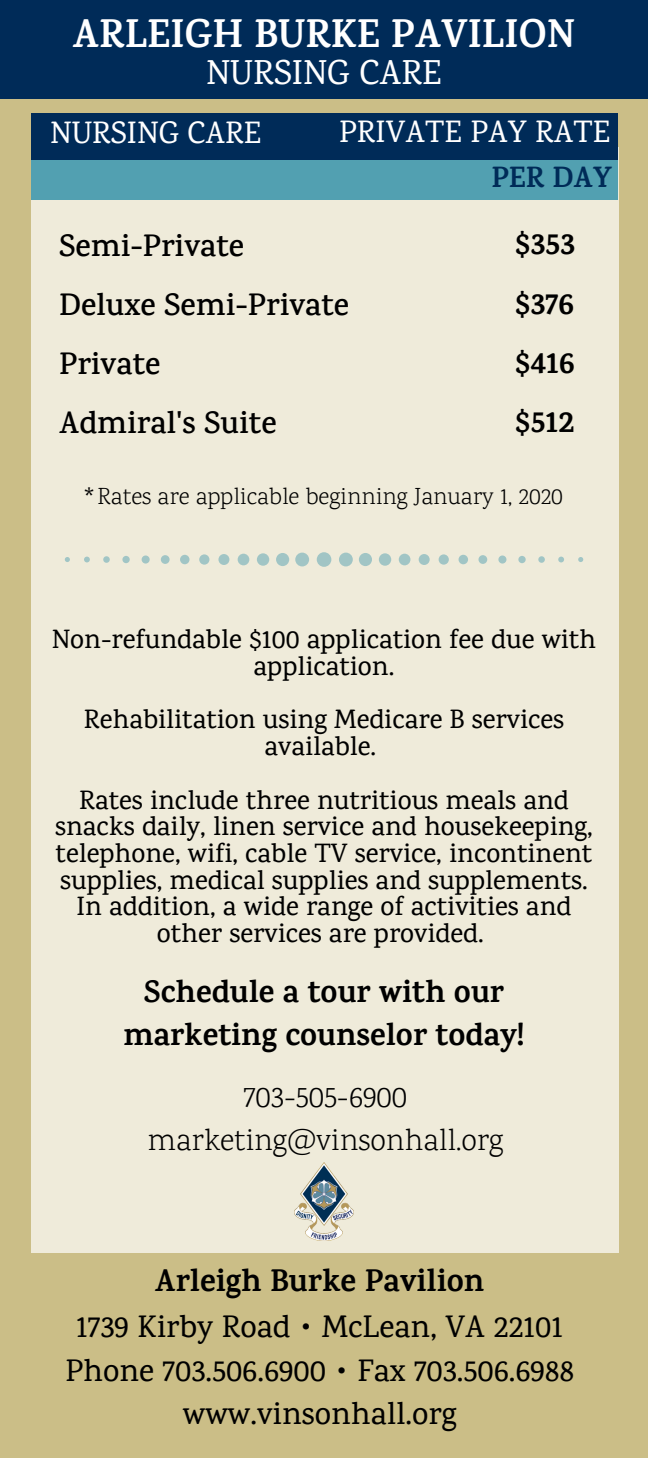
<style>
.page{position:relative;width:648px;height:1458px;background:#fff}
.page>*{position:absolute;margin:0;border:0;box-sizing:border-box;transform-origin:0 0}
.t1{font:700 40.5px "Karma";color:#fff}
.t2{font:500 35.1px "Karma";color:#fff}
.t3{font:500 31.72px/43.9px "Karma";color:#000;text-align:center}
.t4{font:700 31.72px "Karma";color:#000}
.t5{font:700 31.5px/58.9px "Karma";color:#000;text-align:center}
.t6{font:600 31.5px/58.9px "Karma";color:#000}
.t7{font:500 31.5px "Karma";color:#fff}
.t8{font:300 31.05px/42.5px "Karma";color:#000;text-align:center}
.t9{font:700 29.7px "Karma";color:#002b58}
.t10{font:500 27px/26.8px "Karma";color:#000;text-align:center}
.t11{font:300 23.85px "Karma";color:#000}
</style>
<div class="page">
<div style="left:0;top:17px;width:648px;height:1441px;background:#cbbe87"></div>
<div style="left:0;top:0;width:648px;height:99px;background:#002b58"></div>
<div style="left:31px;top:147px;width:588px;height:1106px;background:#efebda"></div>
<div style="left:31px;top:153px;width:586px;height:47px;background:#52a0b1"></div>
<div style="left:31px;top:113px;width:586px;height:47px;background:#002b58"></div>
<svg style="left:65px;top:552px;width:518px;height:15px"></svg>
<img style="left:294px;top:1162px;width:59px;height:78px">
<h1 class="t1" style="left:72px;top:9px;width:504px">ARLEIGH BURKE PAVILION</h1>
<p class="t2" style="left:206px;top:52px;width:237px">NURSING CARE</p>
<p class="t7" style="left:50px;top:114px;width:213px">NURSING CARE</p>
<p class="t7" style="left:339px;top:113px;width:273px">PRIVATE PAY RATE</p>
<p class="t9" style="left:491px;top:159px;width:122px">PER DAY</p>
<p class="t6" style="left:59px;top:216px;width:291px">Semi-Private<br>Deluxe Semi-Private<br>Private<br>Admiral's Suite</p>
<p class="t5" style="left:515px;top:214px;width:62px;text-align:justify">$353 $376 $416 $512</p>
<p class="t11" style="left:83px;top:481px;width:481px">*Rates are applicable beginning January 1, 2020</p>
<p class="t10" style="left:52px;top:626px;width:546px">Non-refundable $100 application fee due with application.</p>
<p class="t10" style="left:84px;top:706px;width:482px">Rehabilitation using Medicare B services available.</p>
<p class="t10" style="left:55px;top:786px;width:539px">Rates include three nutritious meals and snacks daily, linen service and housekeeping, telephone, wifi, cable TV service, incontinent supplies, medical supplies and supplements.<br>In addition, a wide range of activities and other services are provided.</p>
<p class="t5" style="left:124px;top:969px;width:402px;line-height:43px">Schedule a tour with our marketing counselor today!</p>
<p class="t8" style="left:148px;top:1079px;width:357px">703-505-6900 marketing@vinsonhall.org</p>
<p class="t4" style="left:155px;top:1262px;width:331px">Arleigh Burke Pavilion</p>
<p class="t3" style="left:65px;top:1304px;width:510px">1739 Kirby Road • McLean, VA 22101<br>Phone 703.506.6900 • Fax 703.506.6988 www.vinsonhall.org</p>
</div>
